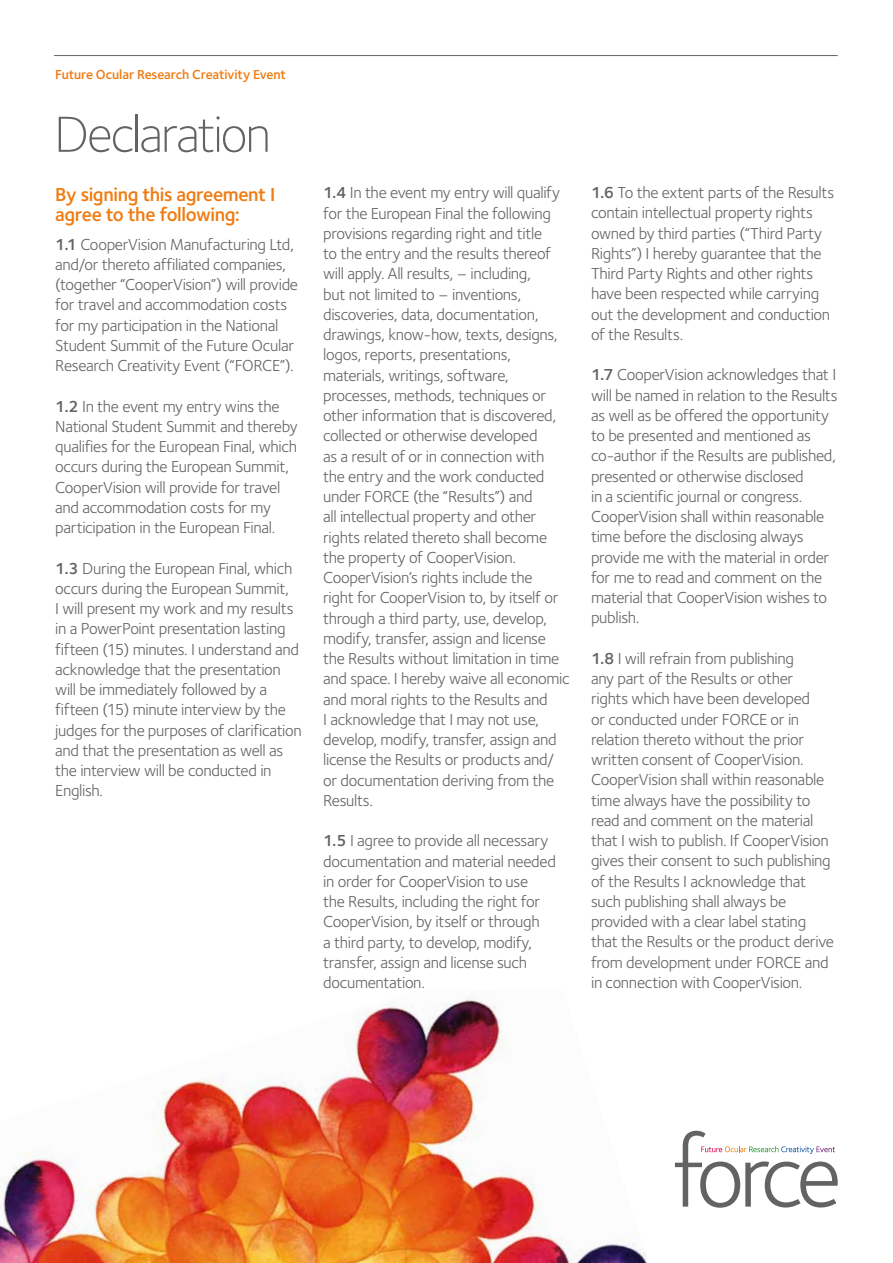
<style>
.page{position:relative;width:893px;height:1263px;background:#fff}
.page>*{position:absolute;margin:0;border:0;box-sizing:border-box;transform-origin:0 0}
.t1{font:300 52.5px "Foundry Sterling OT3";letter-spacing:-.045em;color:#646363}
.t2{font:600 19.5px/20.2px "Foundry Sterling OT3";letter-spacing:-.02em;color:#ef7b10}
.t3{font:16.5px/20.2px "Foundry Sterling OT3";letter-spacing:-.02em;color:#646363}
.t4{font:600 13.5px "Foundry Sterling OT3";letter-spacing:-.01em;color:#ef7b10}
.s1{font-weight:600}
</style>
<div class="page">
<img style="left:0;top:994px;width:647px;height:269px">
<hr style="left:54px;top:55px;width:784px;height:1px;background:#646363">
<svg style="left:675px;top:1131px;width:163px;height:77px"></svg>
<p class="t4" style="left:55px;top:64px;width:232px">Future Ocular Research Creativity Event</p>
<h1 class="t1" style="left:54px;top:97px;width:218px">Declaration</h1>
<p class="t2" style="left:55px;top:183px;width:222px">By signing this agreement I agree to the following:</p>
<p class="t3" style="left:55px;top:233px;width:244px"><span class="s1">1.1</span> CooperVision Manufacturing Ltd, and/or thereto affiliated companies, (together “CooperVision”) will provide for travel and accommodation costs for my participation in the National Student Summit of the Future Ocular Research Creativity Event (“FORCE”).</p>
<p class="t3" style="left:55px;top:395px;width:244px"><span class="s1">1.2</span> In the event my entry wins the National Student Summit and thereby qualifies for the European Final, which occurs during the European Summit, CooperVision will provide for travel and accommodation costs for my participation in the European Final.</p>
<p class="t3" style="left:55px;top:557px;width:248px"><span class="s1">1.3</span> During the European Final, which occurs during the European Summit,<br>I will present my work and my results in a PowerPoint presentation lasting fifteen (15) minutes. I understand and acknowledge that the presentation will be immediately followed by a fifteen (15) minute interview by the judges for the purposes of clarification and that the presentation as well as the interview will be conducted in English.</p>
<p class="t3" style="left:323px;top:182px;width:248px"><span class="s1">1.4</span> In the event my entry will qualify for the European Final the following provisions regarding right and title<br>to the entry and the results thereof will apply. All results, – including,<br>but not limited to – inventions, discoveries, data, documentation, drawings, know-how, texts, designs, logos, reports, presentations, materials, writings, software, processes, methods, techniques or other information that is discovered, collected or otherwise developed<br>as a result of or in connection with the entry and the work conducted under FORCE (the “Results”) and<br>all intellectual property and other rights related thereto shall become the property of CooperVision.<br>CooperVision’s rights include the<br>right for CooperVision to, by itself or through a third party, use, develop, modify, transfer, assign and license the Results without limitation in time and space. I hereby waive all economic and moral rights to the Results and<br>I acknowledge that I may not use, develop, modify, transfer, assign and license the Results or products and/ or documentation deriving from the Results.</p>
<p class="t3" style="left:323px;top:829px;width:234px"><span class="s1">1.5</span> I agree to provide all necessary documentation and material needed in order for CooperVision to use<br>the Results, including the right for<br>CooperVision, by itself or through<br>a third party, to develop, modify, transfer, assign and license such documentation.</p>
<p class="t3" style="left:591px;top:181px;width:245px"><span class="s1">1.6</span> To the extent parts of the Results contain intellectual property rights owned by third parties (“Third Party Rights”) I hereby guarantee that the Third Party Rights and other rights have been respected while carrying out the development and conduction of the Results.</p>
<p class="t3" style="left:591px;top:364px;width:248px"><span class="s1">1.7</span> CooperVision acknowledges that I will be named in relation to the Results as well as be offered the opportunity to be presented and mentioned as co-author if the Results are published, presented or otherwise disclosed<br>in a scientific journal or congress.<br>CooperVision shall within reasonable time before the disclosing always provide me with the material in order for me to read and comment on the material that CooperVision wishes to publish.</p>
<p class="t3" style="left:591px;top:647px;width:244px"><span class="s1">1.8</span> I will refrain from publishing<br>any part of the Results or other rights which have been developed<br>or conducted under FORCE or in relation thereto without the prior written consent of CooperVision.<br>CooperVision shall within reasonable time always have the possibility to read and comment on the material that I wish to publish. If CooperVision gives their consent to such publishing of the Results I acknowledge that such publishing shall always be provided with a clear label stating that the Results or the product derive from development under FORCE and in connection with CooperVision.</p>
</div>
